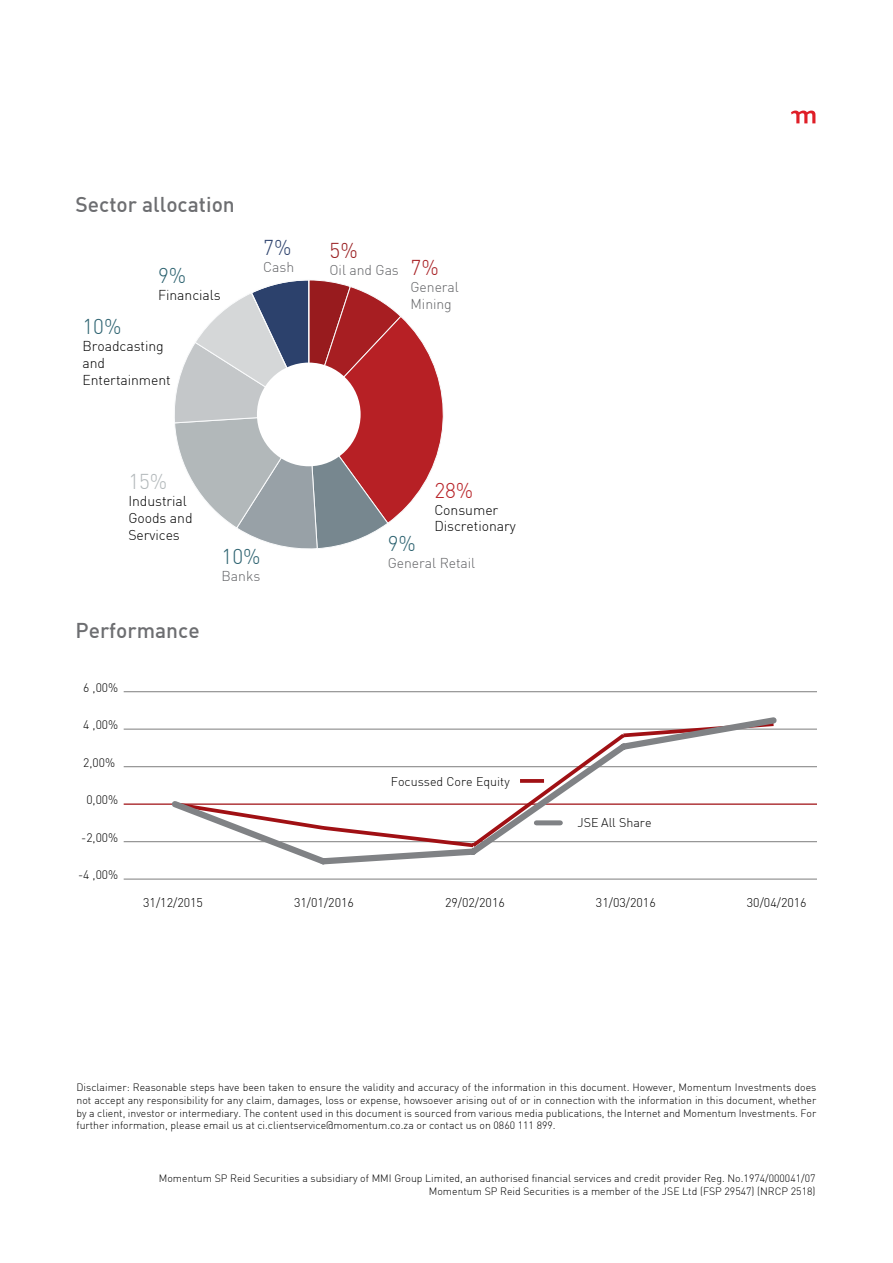
<style>
.page{position:relative;width:893px;height:1263px;background:#fff}
.page>*{position:absolute;margin:0;border:0;box-sizing:border-box;transform-origin:0 0}
.t1{font:21px "DIN Medium";color:#6d6e71}
.t2{font:21px "DIN Light";color:#2b616f}
.t3{font:21px "DIN Light";color:#b72025}
.t4{font:21px "DIN Light";color:#b2b8ba}
.t5{font:21px "DIN Light";color:#2c416c}
.t6{font:21px "DIN Light";color:#981b1e}
.t7{font:21px "DIN Light";color:#a71e22}
.t8{font:13.95px/16.8px "DIN Light";letter-spacing:-.005em;color:#000}
.t9{font:13.95px/16.8px "DIN Light";letter-spacing:-.005em;color:#626366}
.t10{font:12.45px "DIN Light";color:#010101}
.t11{font:12.15px "DIN Light";color:#010101}
.t12{font:10.5px/12.6px "DIN Light";color:#000;text-align:right}
</style>
<div class="page">
<svg style="left:791px;top:111px;width:24px;height:12px"></svg>
<hr style="left:124px;top:691px;width:692px;height:1px;background:#979797">
<hr style="left:124px;top:728px;width:692px;height:2px;background:#979797">
<hr style="left:124px;top:766px;width:692px;height:1px;background:#979797">
<hr style="left:124px;top:803px;width:692px;height:2px;background:#a01014">
<hr style="left:124px;top:841px;width:692px;height:1px;background:#979797">
<hr style="left:124px;top:878px;width:692px;height:2px;background:#979797">
<svg style="left:167px;top:717px;width:614px;height:148px"></svg>
<svg style="left:520px;top:779px;width:24px;height:4px"></svg>
<div style="left:536px;top:820px;width:24px;height:5px;background:#808285"></div>
<svg style="left:174px;top:280px;width:270px;height:269px"></svg>
<div style="left:257px;top:363px;width:104px;height:103px;background:#fff;border-radius:50%"></div>
<h1 class="t1" style="left:76px;top:191px;width:161px">Sector allocation</h1>
<h1 class="t2" style="left:158px;top:262px;width:30px">9%</h1>
<h1 class="t2" style="left:82px;top:313px;width:41px">10%</h1>
<h2 class="t8" style="left:158px;top:286px;width:64px">Financials</h2>
<h2 class="t8" style="left:82px;top:337px;width:90px">Broadcasting and<br>Entertainment</h2>
<h1 class="t5" style="left:263px;top:235px;width:30px">7%</h1>
<h2 class="t9" style="left:263px;top:259px;width:32px">Cash</h2>
<h1 class="t4" style="left:128px;top:468px;width:41px">15%</h1>
<h2 class="t8" style="left:128px;top:492px;width:66px">Industrial<br>Goods and<br>Services</h2>
<h1 class="t2" style="left:222px;top:543px;width:41px">10%</h1>
<h1 class="t1" style="left:76px;top:616px;width:126px">Performance</h1>
<p class="t11" style="left:83px;top:680px;width:37px">6 ,00%</p>
<p class="t11" style="left:83px;top:717px;width:37px">4 ,00%</p>
<p class="t11" style="left:83px;top:755px;width:33px">2,00%</p>
<p class="t11" style="left:86px;top:792px;width:33px">0,00%</p>
<p class="t11" style="left:81px;top:830px;width:39px">-2,00%</p>
<p class="t11" style="left:78px;top:867px;width:42px">-4 ,00%</p>
<h2 class="t9" style="left:222px;top:567px;width:40px">Banks</h2>
<h1 class="t6" style="left:330px;top:238px;width:30px">5%</h1>
<h2 class="t9" style="left:330px;top:262px;width:71px">Oil and Gas</h2>
<h1 class="t7" style="left:410px;top:255px;width:30px">7%</h1>
<h2 class="t9" style="left:410px;top:279px;width:50px">General<br>Mining</h2>
<h1 class="t3" style="left:434px;top:477px;width:41px">28%</h1>
<h1 class="t2" style="left:388px;top:531px;width:30px">9%</h1>
<h2 class="t8" style="left:434px;top:501px;width:83px">Consumer<br>Discretionary</h2>
<h2 class="t9" style="left:388px;top:555px;width:89px">General Retail</h2>
<p class="t10" style="left:391px;top:774px;width:120px">Focussed Core Equity</p>
<p class="t10" style="left:578px;top:815px;width:75px">JSE All Share</p>
<p class="t10" style="left:143px;top:895px;width:61px">31/12/2015</p>
<p class="t10" style="left:294px;top:895px;width:61px">31/01/2016</p>
<p class="t10" style="left:445px;top:895px;width:61px">29/02/2016</p>
<p class="t10" style="left:596px;top:895px;width:61px">31/03/2016</p>
<p class="t10" style="left:747px;top:895px;width:61px">30/04/2016</p>
<p class="t12" style="left:77px;top:1081px;width:741px;text-align:justify">Disclaimer: Reasonable steps have been taken to ensure the validity and accuracy of the information in this document. However, Momentum Investments does not accept any responsibility for any claim, damages, loss or expense, howsoever arising out of or in connection with the information in this document, whether by a client, investor or intermediary. The content used in this document is sourced from various media publications, the Internet and Momentum Investments. For further information, please email us at ci.clientservice@momentum.co.za or contact us on 0860 111 899.</p>
<p class="t12" style="left:159px;top:1172px;width:658px">Momentum SP Reid Securities a subsidiary of MMI Group Limited, an authorised financial services and credit provider Reg. No.1974/000041/07<br>Momentum SP Reid Securities is a member of the JSE Ltd (FSP 29547) (NRCP 2518)</p>
</div>
